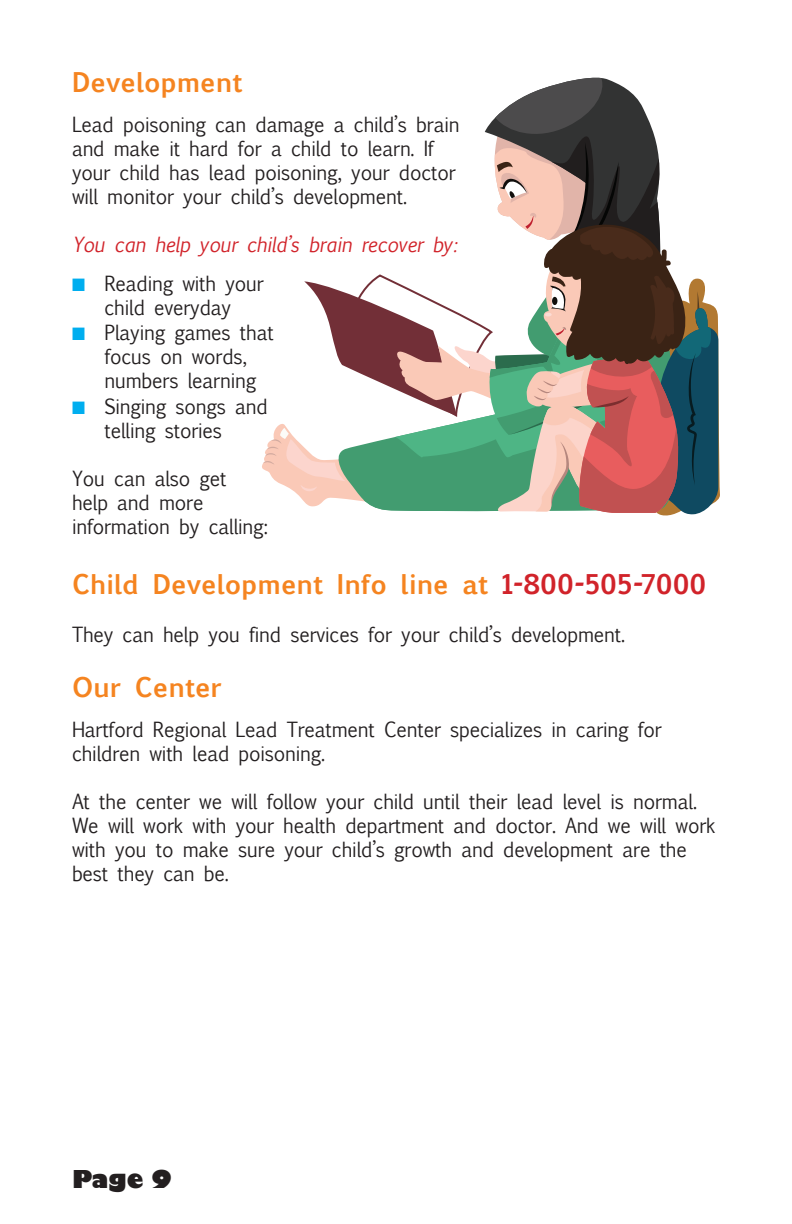
<style>
.page{position:relative;width:792px;height:1224px;background:#fff}
.page>*{position:absolute;margin:0;border:0;box-sizing:border-box;transform-origin:0 0}
.t1{font:700 26px "Euphemia UCAS";color:#f58420}
.t2{font:800 24px "Gill Sans";color:#231f20}
.t3{font:20px/24px "Euphemia UCAS";letter-spacing:-.01em;color:#231f20;scale:.95 1}
.t4{font:italic 20px "Euphemia UCAS";letter-spacing:-.01em;color:#d1232a;scale:.95 1}
.s1{color:#00aeef}
.s2{color:#d1232a}
</style>
<div class="page">
<svg style="left:262px;top:78px;width:458px;height:438px"></svg>
<h1 class="t1" style="left:72px;top:62px;width:172px">Development</h1>
<p class="t3" style="left:72px;top:112px;width:409px">Lead poisoning can damage a child’s brain and make it hard for a child to learn. If your child has lead poisoning, your doctor will monitor your child’s development.</p>
<p class="t4" style="left:72px;top:230px;width:407px">You can help your child’s brain recover by:</p>
<p class="t3" style="left:72px;top:272px;width:203px;text-align:center"><span class="s1">■</span> Reading with your child everyday</p>
<p class="t3" style="left:105px;top:321px;width:180px;text-indent:-33px"><span class="s1">■</span> Playing games that focus on words, numbers learning</p>
<p class="t3" style="left:105px;top:394px;width:173px;text-indent:-33px"><span class="s1">■</span> Singing songs and telling stories</p>
<p class="t3" style="left:72px;top:466px;width:208px">You can also get<br>help and more information by calling:</p>
<h1 class="t1" style="left:72px;top:564px;width:636px">Child Development Info line at <span class="s2">1-800-505-7000</span></h1>
<p class="t3" style="left:72px;top:622px;width:584px">They can help you find services for your child’s development.</p>
<h1 class="t1" style="left:72px;top:667px;width:151px">Our Center</h1>
<p class="t3" style="left:72px;top:717px;width:622px">Hartford Regional Lead Treatment Center specializes in caring for children with lead poisoning.</p>
<p class="t3" style="left:72px;top:789px;width:679px">At the center we will follow your child until their lead level is normal.<br>We will work with your health department and doctor. And we will work with you to make sure your child’s growth and development are the best they can be.</p>
<p class="t2" style="left:72px;top:1164px;width:102px">Page 9</p>
</div>
